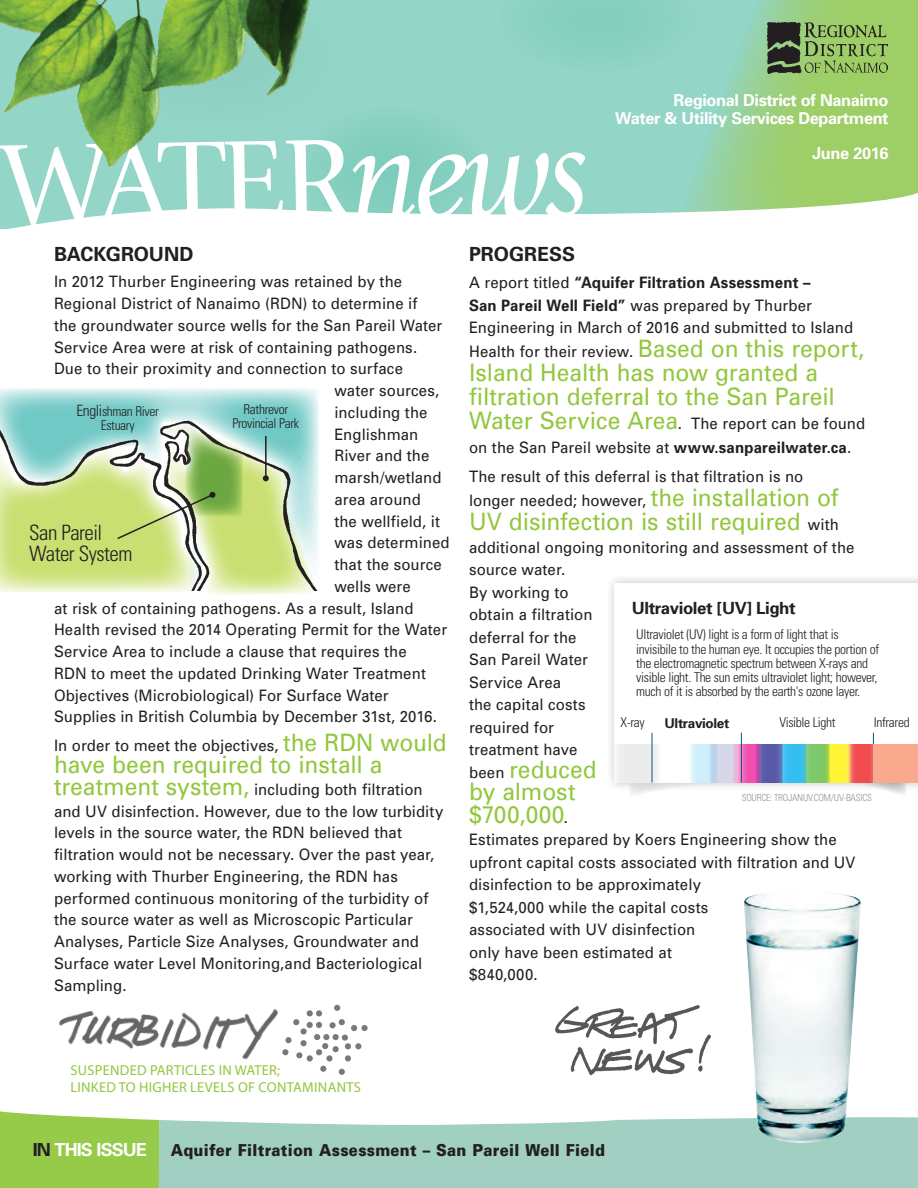
<style>
.page{position:relative;width:918px;height:1188px;background:#fff}
.page>*{position:absolute;margin:0;border:0;box-sizing:border-box;transform-origin:0 0}
.t1{font:24px/22.5px "Univers";letter-spacing:-.005em;color:#92c73d;scale:.95 1}
.t2{font:300 condensed 21.15px/21px "Univers";letter-spacing:-.025em;color:#231f20}
.t3{font:700 19.5px "Univers";color:#231f20}
.t4{font:700 18px "Univers";letter-spacing:-.05em;color:#fff}
.t5{font:700 16.8px "Univers";letter-spacing:-.025em;color:#231f20}
.t6{font:900 16.5px "Univers";letter-spacing:.02em;color:#231f20;scale:.9 1}
.t7{font:700 16.35px/18px "Univers";letter-spacing:-.025em;color:#fff;text-align:right}
.t8{font:15.75px/22.5px "Univers";letter-spacing:.005em;color:#231f20;scale:.95 1}
.t9{font:14.4px/17.2px "Myriad Pro";letter-spacing:.02em;color:#92c73d}
.t10{font:300 condensed 13.5px/14.2px "Univers";letter-spacing:-.025em;color:#231f20;text-align:center}
.t11{font:700 13.5px "Univers";letter-spacing:-.025em;color:#231f20}
.t12{font:300 condensed 9.75px "Univers";letter-spacing:-.025em;color:#939598}
.s1{font-size:24px;color:#92c73d}
.s2{font-size:15.6px}
.s3{font-weight:700}
.s4{font-size:15.75px;color:#231f20}
.s5{color:#231f20}
</style>
<div class="page">
<svg style="left:0;top:0;width:662px;height:151px;background:#8eccae"></svg>
<svg style="left:662px;top:0;width:256px;height:151px;background:#99d08d"></svg>
<div style="left:497px;top:0;width:203px;height:73px;background:#8cd2c3"></div>
<svg style="left:91px;top:0;width:248px;height:127px;background:#74ab76"></svg>
<div style="left:292px;top:106px;width:199px;height:137px;background:#8dd2c3;border-radius:50%"></div>
<svg style="left:0;top:140px;width:585px;height:11px;fill:#93d5c7"></svg>
<svg style="left:0;top:151px;width:918px;height:92px"></svg>
<img style="left:767px;top:22px;width:121px;height:52px">
<img style="left:124px;top:0;width:45px;height:55px">
<svg style="left:0;top:1111px;width:158px;height:77px;background:#9dcd55"></svg>
<div style="left:158px;top:1117px;width:760px;height:71px;background:#a1cfc1"></div>
<img style="left:59px;top:1009px;width:219px;height:51px">
<div style="left:361px;top:1025px;width:7px;height:6px;background:#7b7879;border-radius:50%"></div>
<svg style="left:282px;top:1005px;width:79px;height:70px"></svg>
<img style="left:0;top:389px;width:318px;height:34px">
<svg style="left:630px;top:792px;width:276px;height:3px"></svg>
<div style="left:606px;top:574px;width:312px;height:218px;background:#231f20;opacity:.25"></div>
<div style="left:615px;top:583px;width:303px;height:200px;background:#fff"></div>
<svg style="left:851px;top:744px;width:22px;height:39px"></svg>
<svg style="left:830px;top:744px;width:21px;height:39px"></svg>
<svg style="left:807px;top:744px;width:23px;height:39px"></svg>
<svg style="left:783px;top:744px;width:24px;height:39px"></svg>
<svg style="left:690px;top:744px;width:18px;height:39px"></svg>
<svg style="left:613px;top:744px;width:45px;height:39px;fill:#ebebec"></svg>
<svg style="left:760px;top:744px;width:23px;height:39px"></svg>
<svg style="left:708px;top:744px;width:23px;height:39px"></svg>
<svg style="left:731px;top:744px;width:29px;height:39px"></svg>
<hr style="left:652px;top:733px;width:1px;height:50px;background:#00587d">
<hr style="left:741px;top:733px;width:1px;height:50px;background:#00587d">
<hr style="left:873px;top:733px;width:1px;height:50px;background:#00587d">
<div style="left:874px;top:744px;width:44px;height:39px;background:#f8a98e"></div>
<svg style="left:0;top:423px;width:319px;height:172px;background:#bdd79d"></svg>
<img style="left:743px;top:893px;width:119px;height:250px">
<img style="left:555px;top:1005px;width:156px;height:71px">
<p class="t7" style="left:615px;top:90px;width:275px">Regional District of Nanaimo<br>Water &amp; Utility Services Department</p>
<p class="t7" style="left:812px;top:144px;width:78px">June 2016</p>
<p class="t3" style="left:54px;top:242px;width:141px">BACKGROUND</p>
<p class="t8" style="left:54px;top:270px;width:368px">In 2012 Thurber Engineering was retained by the</p>
<p class="t8" style="left:54px;top:292px;width:384px">Regional District of Nanaimo (RDN) to determine if</p>
<p class="t8" style="left:54px;top:314px;width:410px">the groundwater source wells for the San Pareil Water</p>
<p class="t8" style="left:54px;top:336px;width:384px">Service Area were at risk of containing pathogens.</p>
<p class="t8" style="left:54px;top:357px;width:369px">Due to their proximity and connection to surface</p>
<p class="t8" style="left:334px;top:379px;width:112px">water sources,</p>
<p class="t8" style="left:334px;top:401px;width:100px">including the</p>
<p class="t8" style="left:334px;top:423px;width:90px">Englishman</p>
<p class="t8" style="left:334px;top:444px;width:102px">River and the</p>
<p class="t8" style="left:334px;top:466px;width:114px">marsh/wetland</p>
<p class="t8" style="left:334px;top:488px;width:92px">area around</p>
<p class="t8" style="left:334px;top:510px;width:113px">the wellfield, it</p>
<p class="t8" style="left:334px;top:531px;width:123px">was determined</p>
<p class="t8" style="left:334px;top:553px;width:115px">that the source</p>
<p class="t8" style="left:334px;top:575px;width:82px">wells were</p>
<p class="t8" style="left:54px;top:597px;width:380px">at risk of containing pathogens. As a result, Island</p>
<p class="t8" style="left:54px;top:618px;width:415px">Health revised the 2014 Operating Permit for the Water</p>
<p class="t8" style="left:54px;top:640px;width:373px">Service Area to include a clause that requires the</p>
<p class="t8" style="left:54px;top:662px;width:393px">RDN to meet the updated Drinking Water Treatment</p>
<p class="t8" style="left:54px;top:684px;width:354px">Objectives (Microbiological) For Surface Water</p>
<p class="t8" style="left:54px;top:705px;width:405px">Supplies in British Columbia by December 31st, 2016.</p>
<p class="t8" style="left:54px;top:734px;width:415px">In order to meet the objectives, <span class="s1">the RDN would</span></p>
<h1 class="t1" style="left:54px;top:753px;width:347px">have been required to install a</h1>
<p class="t8" style="left:54px;top:778px;width:412px;line-height:21.8px"><span class="s1">treatment system,</span> including both filtration and UV disinfection. However, due to the low turbidity levels in the source water, the RDN believed that filtration would not be necessary. Over the past year, working with Thurber Engineering, the RDN has performed continuous monitoring of the turbidity of the source water as well as Microscopic Particular Analyses, Particle Size Analyses, Groundwater and Surface water Level Monitoring,and Bacteriological Sampling.</p>
<p class="t10" style="left:76px;top:404px;width:84px;line-height:13.5px"><span class="s2">Engli</span>shman River<br>Estuary</p>
<p class="t10" style="left:232px;top:403px;width:68px;line-height:13.5px">Rathrevor<br>Provincial Park</p>
<h2 class="t2" style="left:29px;top:522px;width:105px">San Pareil<br>Water System</h2>
<p class="t3" style="left:469px;top:242px;width:108px">PROGRESS</p>
<p class="t8" style="left:469px;top:271px;width:406px">A report titled <span class="s3">“Aquifer Filtration Assessment –<br>San Pareil Well Field”</span> was prepared by Thurber<br>Engineering in March of 2016 and submitted to Island</p>
<p class="t8" style="left:469px;top:340px;width:418px">Health for their review. <span class="s1">Based on this report,</span></p>
<h1 class="t1" style="left:469px;top:360px;width:387px;line-height:24px">Island Health has now granted a filtration deferral to the San Pareil</h1>
<p class="t8" style="left:469px;top:411px;width:419px;line-height:24px"><span class="s1">Water Service Area</span>. The report can be found on the San Pareil website at <span class="s3">www.sanpareilwater.ca</span>.</p>
<p class="t8" style="left:469px;top:464px;width:390px;line-height:24px">The result of this deferral is that filtration is no longer needed; however, <span class="s1">the installation of</span></p>
<h1 class="t1" style="left:469px;top:510px;width:391px">UV disinfection is still required <span class="s4">with</span></h1>
<p class="t8" style="left:469px;top:536px;width:407px">additional ongoing monitoring and assessment of the source water.<br>By working to<br>obtain a filtration<br>deferral for the<br>San Pareil Water<br>Service Area<br>the capital costs<br>required for<br>treatment have</p>
<h1 class="t1" style="left:469px;top:757px;width:136px"><span class="s4">been</span> reduced by almost $700,000<span class="s4">.</span></h1>
<p class="t8" style="left:469px;top:828px;width:408px">Estimates prepared by Koers Engineering show the upfront capital costs associated with filtration and UV disinfection to be approximately<br>$1,524,000 while the capital costs<br>associated with UV disinfection<br>only have been estimated at<br>$840,000.</p>
<p class="t5" style="left:632px;top:597px;width:165px">Ultraviolet [UV] Light</p>
<p class="t10" style="left:636px;top:627px;width:244px;text-align:left">Ultraviolet (UV) light is a form of light that is invisibile to the human eye. It occupies the portion of the electromagnetic spectrum between X-rays and visible light. The sun emits ultraviolet light; however, much of it is absorbed by the earth's ozone layer.</p>
<p class="t10" style="left:621px;top:715px;width:26px">X-ray</p>
<p class="t11" style="left:664px;top:714px;width:66px">Ultraviolet</p>
<p class="t10" style="left:780px;top:715px;width:57px">Visible Light</p>
<p class="t10" style="left:874px;top:715px;width:37px">Infrared</p>
<p class="t12" style="left:742px;top:791px;width:132px">SOURCE: TROJANUV.COM/UV-BASICS</p>
<p class="t9" style="left:70px;top:1061px;width:292px">SUSPENDED PARTICLES IN WATER;<br>LINKED TO HIGHER LEVELS OF CONTAMINANTS</p>
<p class="t4" style="left:33px;top:1138px;width:116px"><span class="s5">IN</span> THIS ISSUE</p>
<p class="t6" style="left:171px;top:1140px;width:484px">Aquifer Filtration Assessment – San Pareil Well Field</p>
</div>
